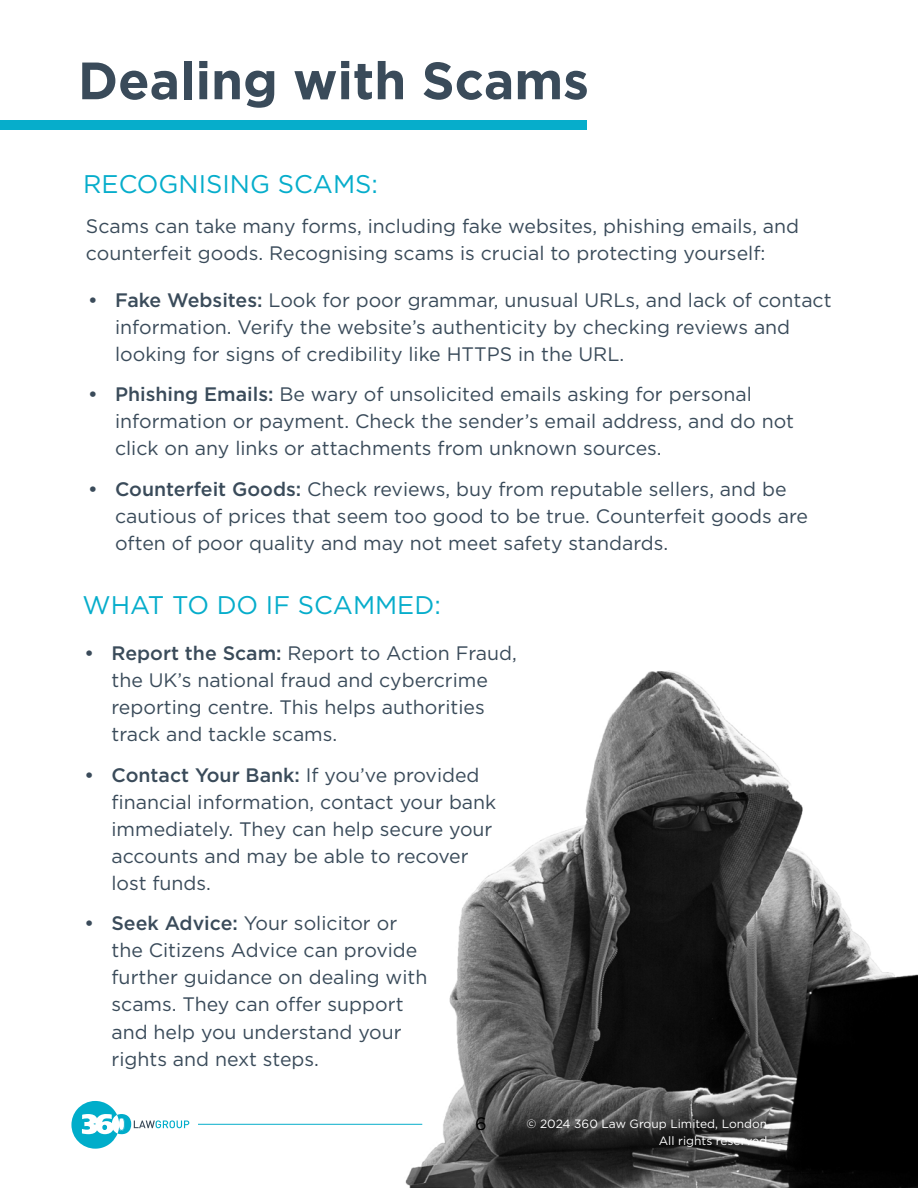
<style>
.page{position:relative;width:918px;height:1188px;background:#fff}
.page>*{position:absolute;margin:0;border:0;box-sizing:border-box;transform-origin:0 0}
.t1{font:700 52.5px "Gotham";color:#3a4b5a}
.t2{font:25.5px "Gotham";color:#06adcb}
.t3{font:19.5px/27px "Gotham";color:#3a4b5a}
.t4{font:18px "Gotham";color:#000}
.t5{font:12px/16.8px "Gotham";color:#fff;text-align:right}
.s1{font-weight:500}
</style>
<div class="page">
<img style="left:189px;top:120px;width:729px;height:1068px">
<svg style="left:71px;top:1101px;width:118px;height:48px"></svg>
<hr style="left:198px;top:1124px;width:224px;height:1px;background:#06adcb">
<div style="left:0;top:120px;width:586px;height:10px;background:#06adcb"></div>
<h1 class="t1" style="left:78px;top:46px;width:513px">Dealing with Scams</h1>
<h2 class="t2" style="left:83px;top:168px;width:296px">RECOGNISING SCAMS:</h2>
<p class="t3" style="left:86px;top:212px;width:715px">Scams can take many forms, including fake websites, phishing emails, and counterfeit goods. Recognising scams is crucial to protecting yourself:</p>
<p class="t3" style="left:115px;top:286px;width:718px;text-indent:-27px"><span class="s1">• Fake Websites:</span> Look for poor grammar, unusual URLs, and lack of contact information. Verify the website’s authenticity by checking reviews and looking for signs of credibility like HTTPS in the URL.</p>
<p class="t3" style="left:115px;top:380px;width:681px;text-indent:-27px"><span class="s1">• Phishing Emails:</span> Be wary of unsolicited emails asking for personal information or payment. Check the sender’s email address, and do not click on any links or attachments from unknown sources.</p>
<p class="t3" style="left:115px;top:475px;width:695px;text-indent:-27px"><span class="s1">• Counterfeit Goods:</span> Check reviews, buy from reputable sellers, and be cautious of prices that seem too good to be true. Counterfeit goods are often of poor quality and may not meet safety standards.</p>
<h2 class="t2" style="left:82px;top:589px;width:360px">WHAT TO DO IF SCAMMED:</h2>
<p class="t3" style="left:112px;top:640px;width:407px;text-indent:-27px"><span class="s1">• Report the Scam:</span> Report to Action Fraud, the UK’s national fraud and cybercrime reporting centre. This helps authorities track and tackle scams.</p>
<p class="t3" style="left:112px;top:761px;width:386px;text-indent:-27px"><span class="s1">• Contact Your Bank:</span> If you’ve provided financial information, contact your bank immediately. They can help secure your accounts and may be able to recover lost funds.</p>
<p class="t3" style="left:112px;top:910px;width:317px;text-indent:-27px"><span class="s1">• Seek Advice:</span> Your solicitor or the Citizens Advice can provide further guidance on dealing with scams. They can offer support and help you understand your rights and next steps.</p>
<p class="t4" style="left:475px;top:1112px;width:13px">6</p>
<p class="t5" style="left:527px;top:1115px;width:245px">© 2024 360 Law Group Limited, London.<br>All rights reserved.</p>
</div>
